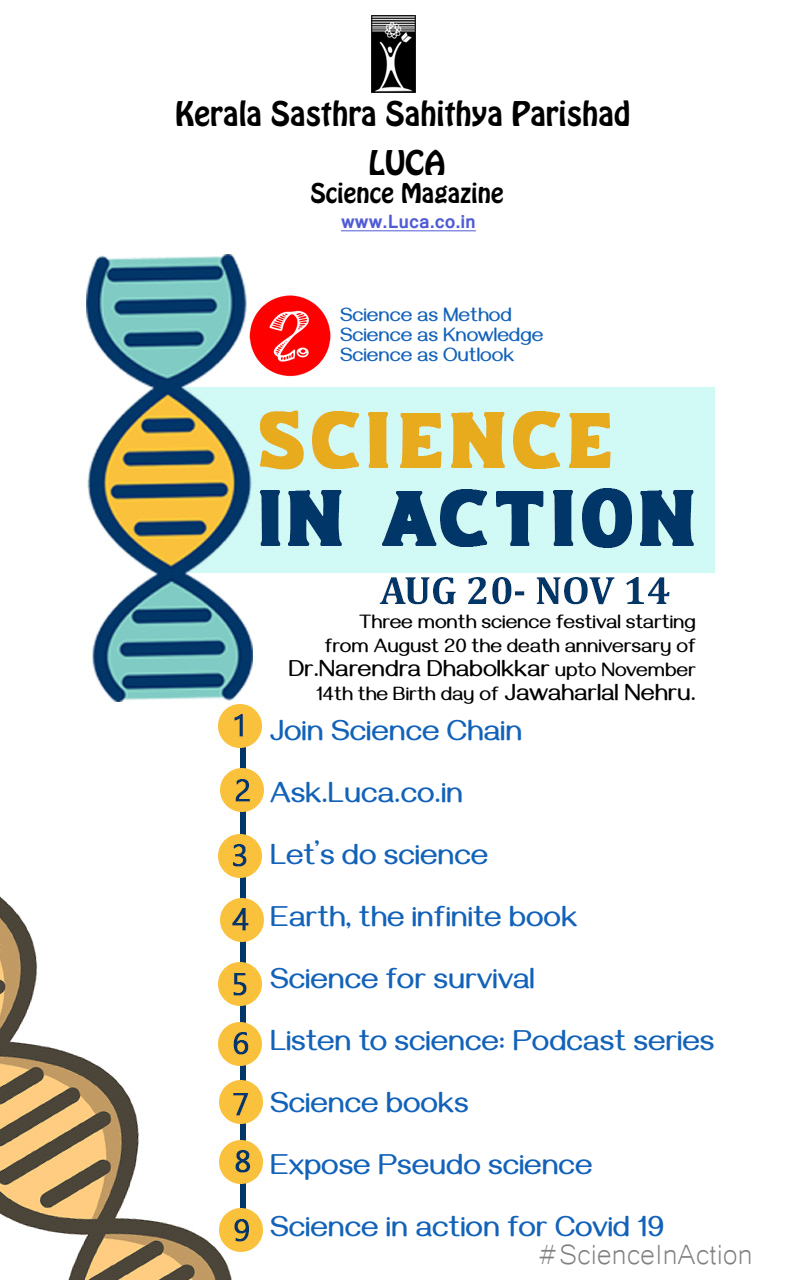
<style>
.page{position:relative;width:800px;height:1280px;background:#fff}
.page>*{position:absolute;margin:0;border:0;box-sizing:border-box;transform-origin:0 0}
.t1{font:36px "Microsoft Yi Baiti";color:#808080}
.t2{font:700 30px/62px "Gayathri";color:#1262b9}
.t3{font:30px "Hobo Std";color:#000}
.t4{font:700 24px "Gayathri";color:#000}
.t5{font:24px "Hobo Std";color:#000}
.t6{font:700 20px/24px "Gayathri";color:#000;text-align:right}
.t7{font:700 20px/20px "Gayathri";color:#1262b9}
.t8{font:700 18px "Kartika";color:#4f5cd6}
.s1{font-size:20px}
.s2{font-size:24px}
</style>
<div class="page">
<img style="left:0;top:15px;width:715px;height:1265px">
<hr style="left:341px;top:231px;width:135px;height:1px;background:#4f5cd6">
<p class="t3" style="left:175px;top:93px;width:457px">Kerala Sasthra Sahithya Parishad</p>
<p class="t3" style="left:368px;top:142px;width:79px">LUCA</p>
<p class="t5" style="left:310px;top:177px;width:195px">Science Magazine</p>
<p class="t8" style="left:341px;top:210px;width:137px">www.Luca.co.in</p>
<p class="t7" style="left:340px;top:304px;width:205px">Science as Method<br>Science as Knowledge<br>Science as Outlook</p>
<p class="t6" style="left:325px;top:609px;width:373px">Three month science festival starting from August 20 the death anniversary of</p>
<p class="t4" style="left:288px;top:653px;width:409px">Dr.Narendra Dhabolkkar <span class="s1">upto November</span></p>
<p class="t6" style="left:316px;top:681px;width:381px">14th the Birth day of <span class="s2">Jawaharlal Nehru.</span></p>
<p class="t2" style="left:270px;top:699px;width:446px">Join Science Chain<br>Ask.Luca.co.in<br>Let’s do science<br>Earth, the infinite book<br>Science for survival<br>Listen to science: Podcast series<br>Science books<br>Expose Pseudo science<br>Science in action for Covid 19</p>
<p class="t1" style="left:536px;top:1233px;width:218px">#ScienceInAction</p>
</div>
